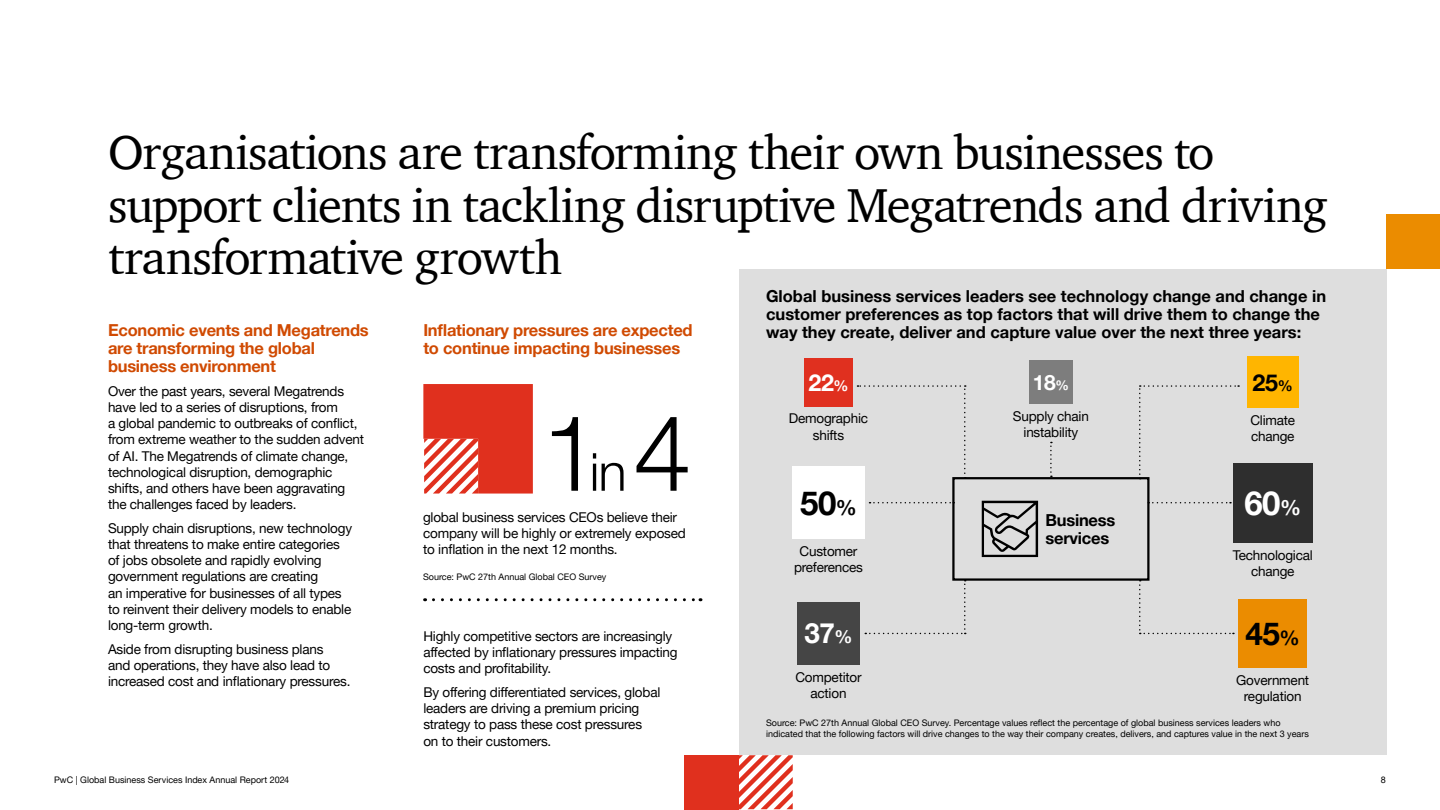
<style>
.page{position:relative;width:1440px;height:810px;background:#fff}
.page>*{position:absolute;margin:0;border:0;box-sizing:border-box;transform-origin:0 0}
.t1{font:300 105.15px "Helvetica Neue LT Pro";color:#000}
.t2{font:48.75px/52.5px "ITC Charter Com";letter-spacing:-.025em;color:#000}
.t3{font:700 33px "Helvetica Neue LT Pro";color:#fff}
.t4{font:700 33px "Helvetica Neue LT Pro";color:#000}
.t5{font:700 31.5px "Helvetica Neue LT Pro";color:#000}
.t6{font:700 27.75px "Helvetica Neue LT Pro";color:#fff}
.t7{font:700 23.25px "Helvetica Neue LT Pro";color:#fff}
.t8{font:700 23.25px "Helvetica Neue LT Pro";color:#000}
.t9{font:700 21px "Helvetica Neue LT Pro";color:#fff}
.t10{font:700 16.5px/18px "Helvetica Neue LT Pro";color:#000}
.t11{font:700 16.5px/18px "Helvetica Neue LT Pro";letter-spacing:-.015em;color:#d04a02}
.t12{font:13.5px/16.2px "Helvetica Neue LT Pro";letter-spacing:-.015em;color:#000}
.t13{font:9px/10.8px "Helvetica Neue LT Pro";color:#000}
.s1{font-size:15px}
.s2{font-size:13.5px}
.s3{font-size:52.5px}
.s4{font-size:21px}
.s5{font-size:20.25px}
.s6{font-size:18px}
</style>
<div class="page">
<div style="left:739px;top:269px;width:648px;height:486px;background:#dedede"></div>
<svg style="left:739px;top:755px;width:54px;height:54px"></svg>
<div style="left:1387px;top:214px;width:53px;height:55px;background:#eb8c00"></div>
<div style="left:684px;top:755px;width:55px;height:55px;background:#e0301e"></div>
<div style="left:792px;top:466px;width:73px;height:73px;background:#fff"></div>
<div style="left:797px;top:602px;width:63px;height:63px;background:#454545"></div>
<div style="left:804px;top:358px;width:49px;height:48px;background:#e0301f"></div>
<div style="left:1233px;top:463px;width:80px;height:80px;background:#2e2e2e"></div>
<div style="left:1247px;top:357px;width:51px;height:51px;background:#ffb500"></div>
<div style="left:1238px;top:599px;width:69px;height:69px;background:#eb8c00"></div>
<svg style="left:1050px;top:442px;width:2px;height:35px"></svg>
<svg style="left:858px;top:385px;width:108px;height:89px"></svg>
<svg style="left:1139px;top:385px;width:100px;height:90px"></svg>
<svg style="left:870px;top:502px;width:81px;height:1px"></svg>
<svg style="left:1152px;top:502px;width:79px;height:1px"></svg>
<svg style="left:865px;top:581px;width:101px;height:53px"></svg>
<svg style="left:1139px;top:581px;width:95px;height:53px"></svg>
<div style="left:1029px;top:360px;width:44px;height:44px;background:#7d7d7d"></div>
<svg style="left:433px;top:598px;width:268px;height:3px"></svg>
<svg style="left:423px;top:384px;width:110px;height:110px;background:#e44c3d"></svg>
<svg style="left:982px;top:501px;width:56px;height:56px"></svg>
<div style="left:952px;top:477px;width:198px;height:104px;border:2px solid #000"></div>
<h2 class="t2" style="left:108px;top:126px;width:1221px">Organisations are transforming their own businesses to support clients in tackling disruptive Megatrends and driving transformative growth</h2>
<p class="t11" style="left:108px;top:321px;width:262px">Economic events and Megatrends are transforming the global business environment</p>
<p class="t12" style="left:108px;top:383px;width:257px">Over the past years, several Megatrends have led to a series of disruptions, from<br>a global pandemic to outbreaks of conflict, from extreme weather to the sudden advent of AI. The Megatrends of climate change, technological disruption, demographic shifts, and others have been aggravating the challenges faced by leaders.</p>
<p class="t12" style="left:108px;top:520px;width:246px">Supply chain disruptions, new technology that threatens to make entire categories of jobs obsolete and rapidly evolving government regulations are creating<br>an imperative for businesses of all types to reinvent their delivery models to enable long‑term growth.</p>
<p class="t12" style="left:108px;top:641px;width:244px">Aside from disrupting business plans<br>and operations, they have also lead to increased cost and inflationary pressures.</p>
<p class="t10" style="left:766px;top:286px;width:562px">Global business services leaders see technology change and change in customer preferences as top factors that will drive them to change the way they create, deliver and capture value over the next three years:</p>
<p class="t11" style="left:423px;top:321px;width:271px">Inflationary pressures are expected to continue impacting businesses</p>
<h3 class="t8" style="left:1253px;top:368px;width:42px">25<span class="s1">%</span></h3>
<h3 class="t7" style="left:808px;top:368px;width:42px">22<span class="s1">%</span></h3>
<h3 class="t9" style="left:1033px;top:369px;width:38px">18<span class="s2">%</span></h3>
<p class="t12" style="left:1013px;top:408px;width:78px;text-align:center">Supply chain instability</p>
<p class="t12" style="left:789px;top:410px;width:81px;text-align:center">Demographic shifts</p>
<p class="t12" style="left:1250px;top:412px;width:46px">Climate change</p>
<h1 class="t1" style="left:542px;top:389px;width:152px">1<span class="s3">in</span> 4</h1>
<h3 class="t4" style="left:800px;top:482px;width:58px">50<span class="s4">%</span></h3>
<h3 class="t3" style="left:1244px;top:482px;width:58px">60<span class="s4">%</span></h3>
<p class="t12" style="left:423px;top:509px;width:264px">global business services CEOs believe their company will be highly or extremely exposed to inflation in the next 12 months.</p>
<p class="t10" style="left:1046px;top:511px;width:71px">Business services</p>
<p class="t12" style="left:794px;top:543px;width:70px;text-align:center">Customer preferences</p>
<p class="t12" style="left:1233px;top:546px;width:82px;text-align:center">Technological change</p>
<p class="t13" style="left:423px;top:571px;width:185px">Source: PwC 27th Annual Global CEO Survey</p>
<h3 class="t5" style="left:1246px;top:614px;width:56px">45<span class="s5">%</span></h3>
<h3 class="t6" style="left:804px;top:616px;width:50px">37<span class="s6">%</span></h3>
<p class="t12" style="left:423px;top:628px;width:256px">Highly competitive sectors are increasingly affected by inflationary pressures impacting costs and profitability.</p>
<p class="t12" style="left:423px;top:684px;width:239px">By offering differentiated services, global leaders are driving a premium pricing strategy to pass these cost pressures on to their customers.</p>
<p class="t12" style="left:795px;top:669px;width:68px;text-align:center">Competitor action</p>
<p class="t12" style="left:1236px;top:672px;width:74px;text-align:center">Government regulation</p>
<p class="t13" style="left:766px;top:717px;width:544px">Source: PwC 27th Annual Global CEO Survey. Percentage values reflect the percentage of global business services leaders who indicated that the following factors will drive changes to the way their company creates, delivers, and captures value in the next 3 years</p>
<p class="t13" style="left:54px;top:774px;width:237px">PwC | Global Business Services Index Annual Report 2024</p>
<p class="t13" style="left:1381px;top:774px;width:7px">8</p>
</div>
